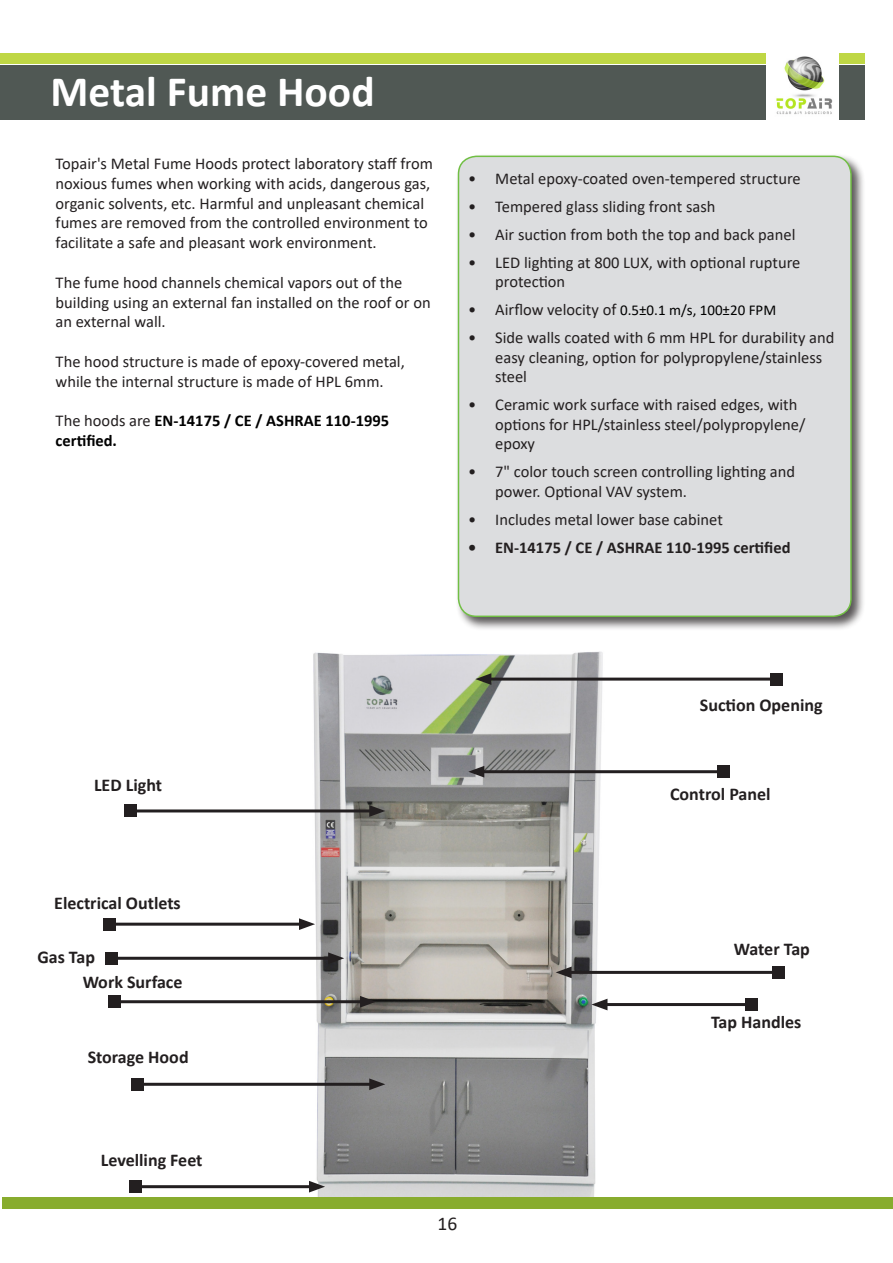
<style>
.page{position:relative;width:893px;height:1263px;background:#fff}
.page>*{position:absolute;margin:0;border:0;box-sizing:border-box;transform-origin:0 0}
.t1{font:700 43.5px "Calibri";color:#fff}
.t2{font:19.5px "Calibri";color:#231f20}
.t3{font:700 18px "Calibri";color:#231f20}
.t4{font:16.5px/19.8px "Calibri";color:#231f20}
.t5{font:700 16.5px/19.8px "Calibri";color:#000}
.t6{font:700 16.5px "Calibri";color:#231f20}
.t7{font:15px "Calibri";color:#000}
.s1{font-weight:400;color:#231f20}
.s2{font-size:16.5px;color:#231f20}
</style>
<div class="page">
<img style="left:247px;top:651px;width:382px;height:558px">
<div style="left:2px;top:1197px;width:891px;height:11px;background:#88ac2e"></div>
<div style="left:455px;top:153px;width:411px;height:478px;background:#231f20;opacity:.75"></div>
<div style="left:458px;top:156px;width:393px;height:460px;background:#dcdddf;border-radius:18px"></div>
<div style="left:458px;top:156px;width:394px;height:461px;border:2px solid #71bf44;border-radius:18px"></div>
<div style="left:0;top:65px;width:864px;height:55px;background:#505854"></div>
<div style="left:0;top:53px;width:864px;height:11px;background:#bfd745"></div>
<hr style="left:479px;top:770px;width:244px;height:3px;background:#231f20">
<svg style="left:468px;top:766px;width:16px;height:11px"></svg>
<div style="left:717px;top:766px;width:12px;height:12px;background:#231f20"></div>
<hr style="left:131px;top:809px;width:244px;height:3px;background:#231f20">
<svg style="left:369px;top:805px;width:16px;height:12px"></svg>
<div style="left:125px;top:805px;width:12px;height:12px;background:#231f20"></div>
<hr style="left:111px;top:957px;width:223px;height:3px;background:#231f20">
<svg style="left:328px;top:952px;width:16px;height:12px"></svg>
<div style="left:105px;top:952px;width:12px;height:12px;background:#231f20"></div>
<hr style="left:110px;top:923px;width:195px;height:3px;background:#231f20">
<svg style="left:299px;top:918px;width:16px;height:12px"></svg>
<div style="left:104px;top:918px;width:12px;height:12px;background:#231f20"></div>
<hr style="left:114px;top:1000px;width:252px;height:3px;background:#231f20">
<svg style="left:360px;top:996px;width:16px;height:11px"></svg>
<div style="left:108px;top:996px;width:12px;height:12px;background:#231f20"></div>
<hr style="left:138px;top:1083px;width:237px;height:3px;background:#231f20">
<svg style="left:369px;top:1078px;width:16px;height:12px"></svg>
<div style="left:132px;top:1078px;width:12px;height:12px;background:#231f20"></div>
<hr style="left:566px;top:971px;width:212px;height:3px;background:#231f20">
<svg style="left:556px;top:966px;width:16px;height:12px"></svg>
<div style="left:772px;top:966px;width:12px;height:12px;background:#231f20"></div>
<hr style="left:135px;top:1185px;width:180px;height:3px;background:#231f20">
<svg style="left:309px;top:1181px;width:16px;height:11px"></svg>
<div style="left:129px;top:1181px;width:12px;height:12px;background:#231f20"></div>
<hr style="left:602px;top:1003px;width:149px;height:3px;background:#231f20">
<svg style="left:591px;top:999px;width:16px;height:11px"></svg>
<div style="left:745px;top:998px;width:12px;height:12px;background:#231f20"></div>
<hr style="left:486px;top:678px;width:291px;height:3px;background:#231f20">
<svg style="left:475px;top:673px;width:16px;height:12px"></svg>
<div style="left:771px;top:673px;width:12px;height:12px;background:#231f20"></div>
<img style="left:767px;top:53px;width:72px;height:66px">
<p class="t1" style="left:50px;top:61px;width:326px">Metal Fume Hood</p>
<p class="t4" style="left:56px;top:153px;width:379px">Topair's Metal Fume Hoods protect laboratory staff from noxious fumes when working with acids, dangerous gas, organic solvents, etc. Harmful and unpleasant chemical fumes are removed from the controlled environment to facilitate a safe and pleasant work environment.</p>
<p class="t4" style="left:56px;top:272px;width:377px">The fume hood channels chemical vapors out of the building using an external fan installed on the roof or on an external wall.</p>
<p class="t4" style="left:56px;top:351px;width:351px">The hood structure is made of epoxy-covered metal, while the internal structure is made of HPL 6mm.</p>
<p class="t5" style="left:56px;top:411px;width:335px"><span class="s1">The hoods are</span> EN-14175 / CE / ASHRAE 110-1995 certified.</p>
<p class="t4" style="left:468px;top:168px;width:334px">• Metal epoxy-coated oven-tempered structure</p>
<p class="t4" style="left:468px;top:196px;width:249px">• Tempered glass sliding front sash</p>
<p class="t4" style="left:468px;top:224px;width:329px">• Air suction from both the top and back panel</p>
<p class="t4" style="left:495px;top:252px;width:307px;text-indent:-27px">• LED lighting at 800 LUX, with optional rupture protection</p>
<p class="t7" style="left:468px;top:300px;width:309px"><span class="s2">• Airflow velocity of</span> 0.5±0.1 m/s, 100±20 FPM</p>
<p class="t4" style="left:495px;top:328px;width:341px;text-indent:-27px">• Side walls coated with 6 mm HPL for durability and easy cleaning, option for polypropylene/stainless steel</p>
<p class="t4" style="left:495px;top:395px;width:312px;text-indent:-27px">• Ceramic work surface with raised edges, with options for HPL/stainless steel/polypropylene/ epoxy</p>
<p class="t4" style="left:495px;top:462px;width:301px;text-indent:-27px">• 7" color touch screen controlling lighting and power. Optional VAV system.</p>
<p class="t4" style="left:468px;top:509px;width:256px">• Includes metal lower base cabinet</p>
<p class="t6" style="left:468px;top:536px;width:324px">• EN-14175 / CE / ASHRAE 110-1995 certified</p>
<p class="t3" style="left:94px;top:772px;width:70px">LED Light</p>
<p class="t3" style="left:54px;top:890px;width:128px">Electrical Outlets</p>
<p class="t3" style="left:37px;top:944px;width:59px">Gas Tap</p>
<p class="t3" style="left:83px;top:969px;width:101px">Work Surface</p>
<p class="t3" style="left:88px;top:1044px;width:102px">Storage Hood</p>
<p class="t3" style="left:101px;top:1147px;width:103px">Levelling Feet</p>
<p class="t2" style="left:437px;top:1210px;width:21px">16</p>
<p class="t3" style="left:700px;top:692px;width:124px">Suction Opening</p>
<p class="t3" style="left:670px;top:782px;width:102px">Control Panel</p>
<p class="t3" style="left:734px;top:936px;width:78px">Water Tap</p>
<p class="t3" style="left:711px;top:1010px;width:92px">Tap Handles</p>
</div>
